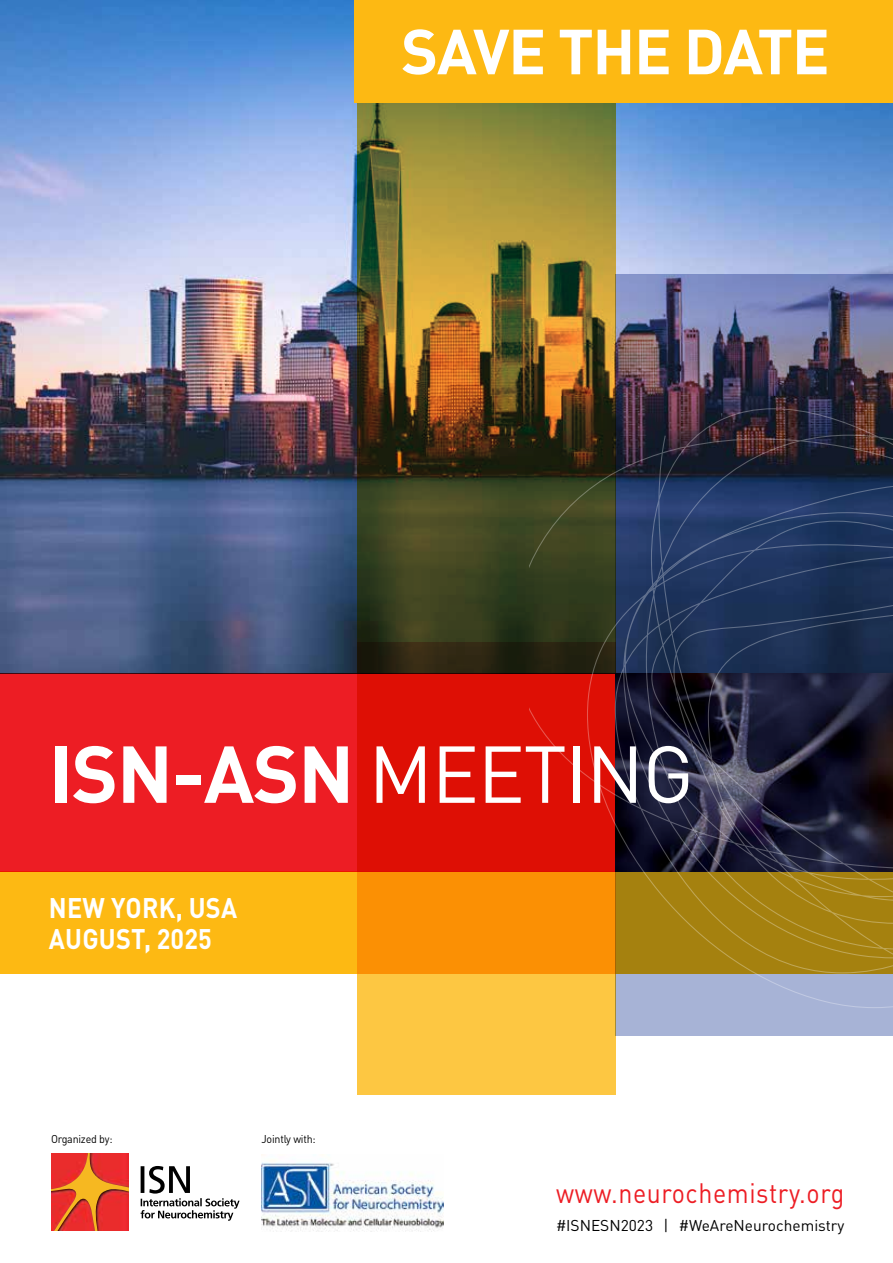
<style>
.page{position:relative;width:893px;height:1263px;background:#fff}
.page>*{position:absolute;margin:0;border:0;box-sizing:border-box;transform-origin:0 0}
.t1{font:700 79.35px "DINOT";letter-spacing:-.02em;color:#fff}
.t2{font:700 62.7px "DINOT";letter-spacing:-.02em;color:#fff}
.t3{font:700 28.05px/30.6px "DINOT";letter-spacing:.01em;color:#fff;scale:.9 1}
.t4{font:27.75px "DINOT";letter-spacing:.025em;color:#ed1d24;scale:.9 1}
.t5{font:15.45px "DINOT";color:#000}
.t6{font:11.25px "DINOT";letter-spacing:-.02em;color:#000;scale:.95 1}
.s1{font-weight:400}
</style>
<div class="page">
<img style="left:0;top:0;width:893px;height:673px">
<div style="left:0;top:673px;width:893px;height:199px;background:#ed1d24"></div>
<div style="left:357px;top:673px;width:258px;height:422px;background:#fdc742"></div>
<svg style="left:0;top:872px;width:529px;height:102px;background:#fcab0e"></svg>
<div style="left:357px;top:642px;width:258px;height:230px;background:#de0f05"></div>
<img style="left:357px;top:102px;width:258px;height:571px">
<img style="left:615px;top:274px;width:278px;height:761px">
<svg style="left:51px;top:1154px;width:77px;height:76px;background:#e4482a"></svg>
<svg style="left:141px;top:1166px;width:99px;height:55px"></svg>
<svg style="left:529px;top:408px;width:364px;height:600px;background:#564139"></svg>
<img style="left:262px;top:1154px;width:181px;height:77px">
<div style="left:355px;top:0;width:538px;height:102px;background:#fdb913"></div>
<h2 class="t2" style="left:401px;top:11px;width:430px">SAVE THE DATE</h2>
<h1 class="t1" style="left:49px;top:722px;width:647px">ISN-ASN <span class="s1">MEETING</span></h1>
<h3 class="t3" style="left:49px;top:892px;width:211px">NEW YORK, USA<br>AUGUST, 2025</h3>
<p class="t6" style="left:51px;top:1132px;width:66px">Organized by:</p>
<p class="t6" style="left:261px;top:1132px;width:58px">Jointly with:</p>
<h3 class="t4" style="left:556px;top:1175px;width:322px">www.neurochemistry.org</h3>
<p class="t5" style="left:556px;top:1215px;width:290px">#ISNESN2023 | #WeAreNeurochemistry</p>
</div>
